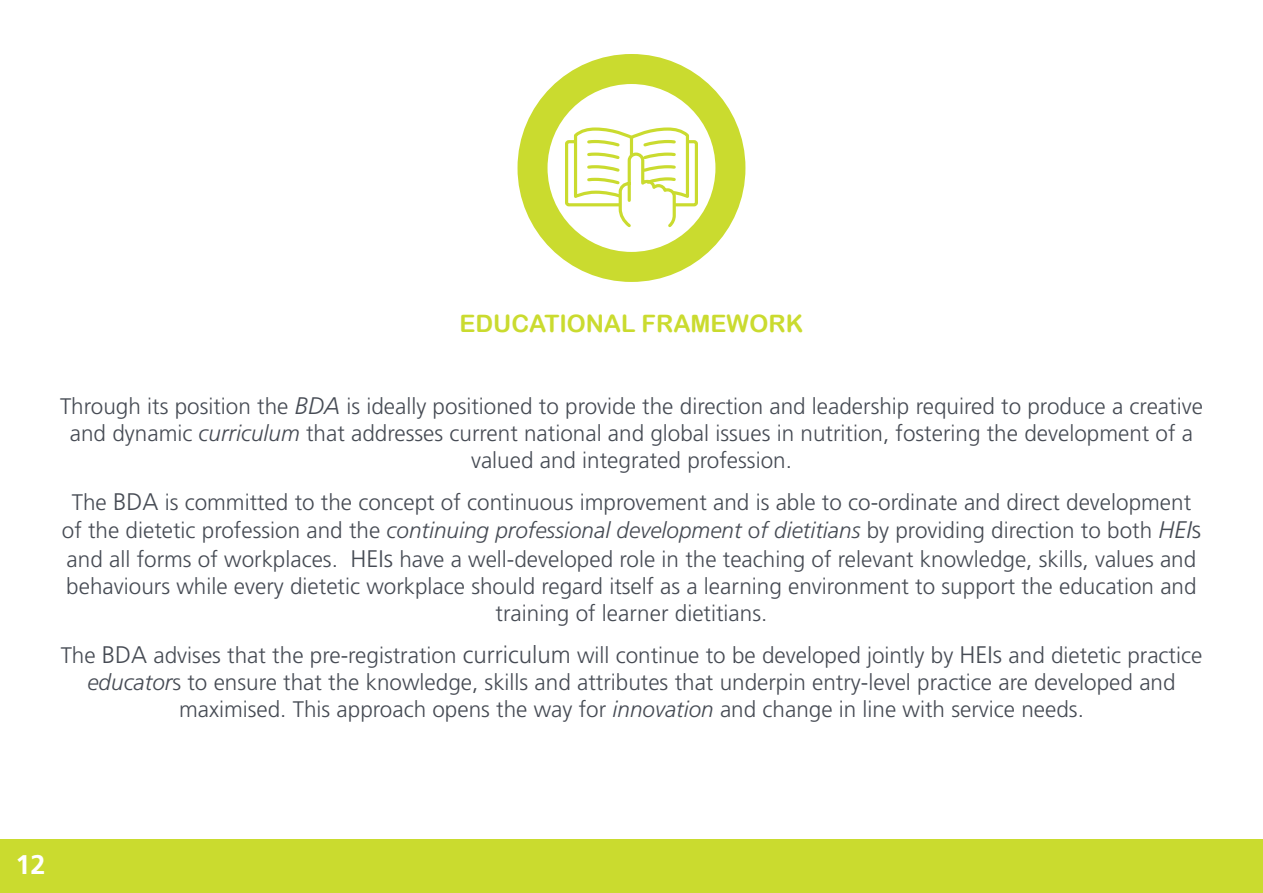
<style>
.page{position:relative;width:1263px;height:893px;background:#fff}
.page>*{position:absolute;margin:0;border:0;box-sizing:border-box;transform-origin:0 0}
.t1{font:700 27px "Frutiger LT Pro";color:#fff}
.t2{font:24px "Arial Rounded MT Bold";color:#cadb2f}
.t3{font:300 22.5px/27px "Frutiger LT Pro";color:#464b54;text-align:center}
.s1{font-style:italic;font-size:24px}
.s2{font-style:italic}
.s3{font-size:24px}
</style>
<div class="page">
<div style="left:0;top:839px;width:1263px;height:54px;background:#cadb2f"></div>
<div style="left:517px;top:54px;width:228px;height:228px;border:30px solid #cadb2f;border-radius:50%"></div>
<svg style="left:563px;top:127px;width:136px;height:103px"></svg>
<p class="t2" style="left:459px;top:309px;width:345px">EDUCATIONAL FRAMEWORK</p>
<p class="t3" style="left:60px;top:393px;width:1144px">Through its position the <span class="s1">BDA</span> is ideally positioned to provide the direction and leadership required to produce a creative and dynamic <span class="s2">curriculum</span> that addresses current national and global issues in nutrition, fostering the development of a valued and integrated profession.</p>
<p class="t3" style="left:62px;top:488px;width:1141px;line-height:27.9px">The <span class="s3">BDA</span> is committed to the concept of continuous improvement and is able to co-ordinate and direct development of the dietetic profession and the <span class="s2">continuing professional development</span> o<span class="s2">f dietitians</span> by providing direction to both <span class="s1">HEI</span><span class="s3">s </span>and all forms of workplaces. <span class="s3">HEIs</span> have a well-developed role in the teaching of relevant knowledge, skills, values and behaviours while every dietetic workplace should regard itself as a learning environment to support the education and training of learner dietitians.</p>
<p class="t3" style="left:61px;top:642px;width:1143px">The <span class="s3">BDA</span> advises that the pre-registration <span class="s3">curriculum</span> will continue to be developed jointly by <span class="s3">HEIs</span> and dietetic practice <span class="s2">educator</span>s to ensure that the knowledge, skills and attributes that underpin entry-level practice are developed and maximised. This approach opens the way for <span class="s2">innovation</span> and change in line with service needs.</p>
<p class="t1" style="left:16px;top:848px;width:32px">12</p>
</div>
